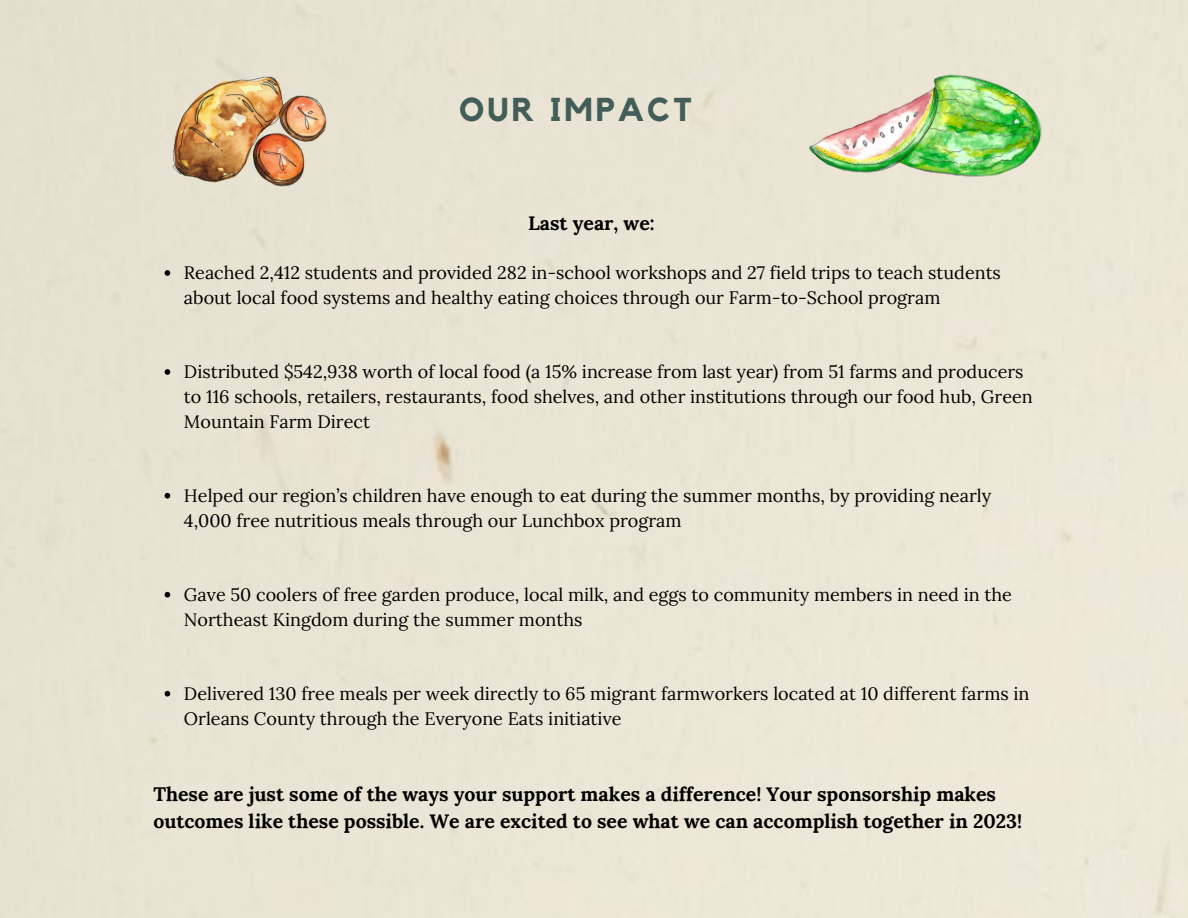
<style>
.page{position:relative;width:1188px;height:918px;background:#fff}
.page>*{position:absolute;margin:0;border:0;box-sizing:border-box;transform-origin:0 0}
.t1{font:700 33px "Kollektif";letter-spacing:.095em;color:#435e58}
.t2{font:700 19.5px/27px "Lora";color:#000}
.t3{font:18px/24.8px "Lora";color:#000}
</style>
<div class="page">
<svg style="left:165px;top:270px;width:5px;height:6px"></svg>
<svg style="left:165px;top:369px;width:5px;height:6px"></svg>
<svg style="left:165px;top:493px;width:5px;height:6px"></svg>
<svg style="left:165px;top:592px;width:5px;height:6px"></svg>
<svg style="left:165px;top:691px;width:5px;height:6px"></svg>
<img style="left:789px;top:64px;width:257px;height:126px">
<img style="left:163px;top:49px;width:172px;height:156px">
<h1 class="t1" style="left:459px;top:94px;width:234px">OUR IMPACT</h1>
<p class="t2" style="left:528px;top:209px;width:128px">Last year, we:</p>
<p class="t3" style="left:184px;top:260px;width:819px">Reached 2,412 students and provided 282 in-school workshops and 27 field trips to teach students about local food systems and healthy eating choices through our Farm-to-School program</p>
<p class="t3" style="left:184px;top:359px;width:850px">Distributed $542,938 worth of local food (a 15% increase from last year) from 51 farms and producers to 116 schools, retailers, restaurants, food shelves, and other institutions through our food hub, Green<br>Mountain Farm Direct</p>
<p class="t3" style="left:184px;top:483px;width:809px">Helped our region’s children have enough to eat during the summer months, by providing nearly<br>4,000 free nutritious meals through our Lunchbox program</p>
<p class="t3" style="left:184px;top:582px;width:830px">Gave 50 coolers of free garden produce, local milk, and eggs to community members in need in the<br>Northeast Kingdom during the summer months</p>
<p class="t3" style="left:184px;top:681px;width:847px">Delivered 130 free meals per week directly to 65 migrant farmworkers located at 10 different farms in<br>Orleans County through the Everyone Eats initiative</p>
<p class="t2" style="left:153px;top:781px;width:870px">These are just some of the ways your support makes a difference! Your sponsorship makes outcomes like these possible. We are excited to see what we can accomplish together in 2023!</p>
</div>
